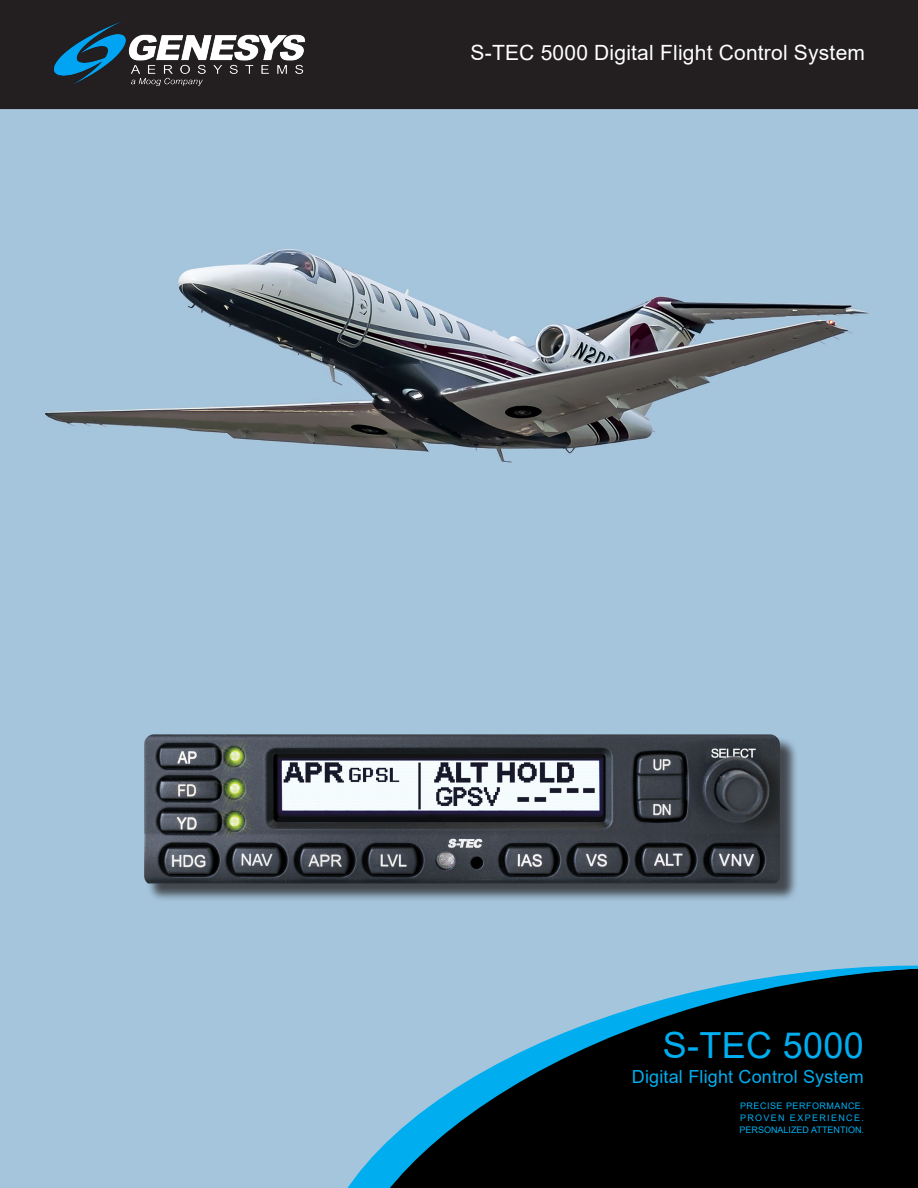
<style>
.page{position:relative;width:918px;height:1188px;background:#fff}
.page>*{position:absolute;margin:0;border:0;box-sizing:border-box;transform-origin:0 0}
.t1{font:36px "Arial";letter-spacing:.01em;color:#00aeef}
.t2{font:21px "Arial";letter-spacing:.01em;color:#fff}
.t3{font:18px "Arial";letter-spacing:.01em;color:#00aeef}
.t4{font:9px/12px "Arial";letter-spacing:.055em;color:#00aeef;text-align:justify}
</style>
<div class="page">
<img style="left:0;top:109px;width:918px;height:1079px">
<svg style="left:312px;top:959px;width:606px;height:229px;background:#385260"></svg>
<div style="left:0;top:0;width:918px;height:109px;background:#231f20"></div>
<img style="left:54px;top:22px;width:252px;height:64px">
<div style="left:146px;top:737px;width:653px;height:165px;background:#231f20;opacity:.75"></div>
<img style="left:144px;top:734px;width:636px;height:149px">
<p class="t2" style="left:471px;top:38px;width:396px">S-TEC 5000 Digital Flight Control System</p>
<p class="t1" style="left:663px;top:1021px;width:203px">S-TEC 5000</p>
<p class="t3" style="left:632px;top:1064px;width:234px">Digital Flight Control System</p>
<p class="t4" style="left:740px;top:1099px;width:126px">PRECISE PERFORMANCE.<br>PROVEN EXPERIENCE.<br>PERSONALIZED ATTENTION.</p>
</div>
